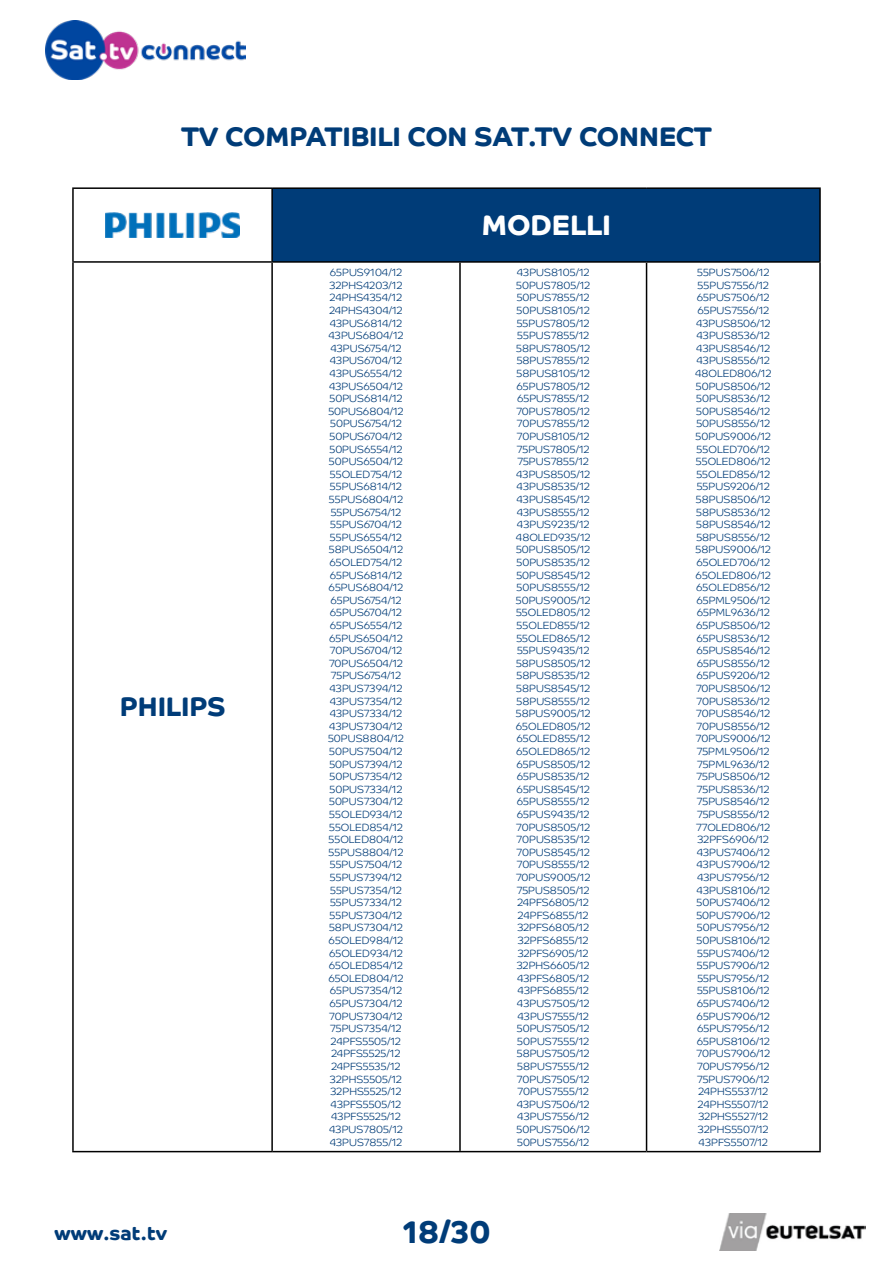
<style>
.page{position:relative;width:893px;height:1263px;background:#fff}
.page>*{position:absolute;margin:0;border:0;box-sizing:border-box;transform-origin:0 0}
.t1{font:700 31.5px "Co Headline";color:#003c78}
.t2{font:700 28.5px "Co Headline";color:#fff}
.t3{font:700 27px "Co Headline";color:#003c78}
.t4{font:700 19.5px "Co Headline";color:#003c78}
.t5{font:300 10.5px/12.6px "Co Headline";color:#003c78;text-align:center}
</style>
<div class="page">
<img style="left:719px;top:1213px;width:147px;height:37px">
<img style="left:46px;top:20px;width:199px;height:59px">
<div style="left:272px;top:188px;width:548px;height:74px;background:#003c78"></div>
<hr style="left:272px;top:187px;width:188px;height:2px;background:#000">
<hr style="left:460px;top:187px;width:186px;height:2px;background:#000">
<hr style="left:646px;top:187px;width:175px;height:2px;background:#000">
<hr style="left:819px;top:189px;width:2px;height:72px;background:#000">
<hr style="left:72px;top:263px;width:2px;height:888px;background:#000">
<hr style="left:272px;top:261px;width:188px;height:2px;background:#000">
<hr style="left:271px;top:263px;width:2px;height:888px;background:#000">
<hr style="left:460px;top:261px;width:186px;height:2px;background:#000">
<hr style="left:459px;top:263px;width:2px;height:888px;background:#000">
<hr style="left:646px;top:261px;width:175px;height:2px;background:#000">
<hr style="left:646px;top:263px;width:1px;height:888px;background:#000">
<hr style="left:819px;top:263px;width:2px;height:888px;background:#000">
<hr style="left:72px;top:1151px;width:200px;height:1px;background:#000">
<hr style="left:272px;top:1151px;width:188px;height:1px;background:#000">
<hr style="left:460px;top:1151px;width:186px;height:1px;background:#000">
<hr style="left:646px;top:1151px;width:175px;height:1px;background:#000">
<hr style="left:72px;top:189px;width:2px;height:72px;background:#000">
<hr style="left:72px;top:187px;width:200px;height:2px;background:#000">
<hr style="left:271px;top:189px;width:2px;height:72px;background:#000">
<hr style="left:72px;top:261px;width:200px;height:2px;background:#000">
<img style="left:106px;top:213px;width:134px;height:25px">
<h3 class="t3" style="left:181px;top:121px;width:532px">TV COMPATIBILI CON SAT.TV CONNECT</h3>
<h3 class="t3" style="left:120px;top:691px;width:107px">PHILIPS</h3>
<h3 class="t4" style="left:55px;top:1222px;width:114px">www.sat.tv</h3>
<h2 class="t2" style="left:481px;top:208px;width:131px">MODELLI</h2>
<p class="t5" style="left:328px;top:266px;width:77px">65PUS9104/12<br>32PHS4203/12<br>24PHS4354/12<br>24PHS4304/12<br>43PUS6814/12<br>43PUS6804/12<br>43PUS6754/12<br>43PUS6704/12<br>43PUS6554/12<br>43PUS6504/12<br>50PUS6814/12<br>50PUS6804/12<br>50PUS6754/12<br>50PUS6704/12<br>50PUS6554/12<br>50PUS6504/12<br>55OLED754/12<br>55PUS6814/12<br>55PUS6804/12<br>55PUS6754/12<br>55PUS6704/12<br>55PUS6554/12<br>58PUS6504/12<br>65OLED754/12<br>65PUS6814/12<br>65PUS6804/12<br>65PUS6754/12<br>65PUS6704/12<br>65PUS6554/12<br>65PUS6504/12<br>70PUS6704/12<br>70PUS6504/12<br>75PUS6754/12<br>43PUS7394/12<br>43PUS7354/12<br>43PUS7334/12<br>43PUS7304/12<br>50PUS8804/12<br>50PUS7504/12<br>50PUS7394/12<br>50PUS7354/12<br>50PUS7334/12<br>50PUS7304/12<br>55OLED934/12<br>55OLED854/12<br>55OLED804/12<br>55PUS8804/12<br>55PUS7504/12<br>55PUS7394/12<br>55PUS7354/12<br>55PUS7334/12<br>55PUS7304/12<br>58PUS7304/12<br>65OLED984/12<br>65OLED934/12<br>65OLED854/12<br>65OLED804/12<br>65PUS7354/12<br>65PUS7304/12<br>70PUS7304/12<br>75PUS7354/12<br>24PFS5505/12<br>24PFS5525/12<br>24PFS5535/12<br>32PHS5505/12<br>32PHS5525/12<br>43PFS5505/12<br>43PFS5525/12<br>43PUS7805/12<br>43PUS7855/12</p>
<p class="t5" style="left:516px;top:266px;width:76px;text-align:left">43PUS8105/12<br>50PUS7805/12<br>50PUS7855/12<br>50PUS8105/12<br>55PUS7805/12<br>55PUS7855/12<br>58PUS7805/12<br>58PUS7855/12<br>58PUS8105/12<br>65PUS7805/12<br>65PUS7855/12<br>70PUS7805/12<br>70PUS7855/12<br>70PUS8105/12<br>75PUS7805/12<br>75PUS7855/12<br>43PUS8505/12<br>43PUS8535/12<br>43PUS8545/12<br>43PUS8555/12<br>43PUS9235/12<br>48OLED935/12<br>50PUS8505/12<br>50PUS8535/12<br>50PUS8545/12<br>50PUS8555/12<br>50PUS9005/12<br>55OLED805/12<br>55OLED855/12<br>55OLED865/12<br>55PUS9435/12<br>58PUS8505/12<br>58PUS8535/12<br>58PUS8545/12<br>58PUS8555/12<br>58PUS9005/12<br>65OLED805/12<br>65OLED855/12<br>65OLED865/12<br>65PUS8505/12<br>65PUS8535/12<br>65PUS8545/12<br>65PUS8555/12<br>65PUS9435/12<br>70PUS8505/12<br>70PUS8535/12<br>70PUS8545/12<br>70PUS8555/12<br>70PUS9005/12<br>75PUS8505/12<br>24PFS6805/12<br>24PFS6855/12<br>32PFS6805/12<br>32PFS6855/12<br>32PFS6905/12<br>32PHS6605/12<br>43PFS6805/12<br>43PFS6855/12<br>43PUS7505/12<br>43PUS7555/12<br>50PUS7505/12<br>50PUS7555/12<br>58PUS7505/12<br>58PUS7555/12<br>70PUS7505/12<br>70PUS7555/12<br>43PUS7506/12<br>43PUS7556/12<br>50PUS7506/12<br>50PUS7556/12</p>
<p class="t5" style="left:695px;top:266px;width:78px">55PUS7506/12<br>55PUS7556/12<br>65PUS7506/12<br>65PUS7556/12<br>43PUS8506/12<br>43PUS8536/12<br>43PUS8546/12<br>43PUS8556/12<br>48OLED806/12<br>50PUS8506/12<br>50PUS8536/12<br>50PUS8546/12<br>50PUS8556/12<br>50PUS9006/12<br>55OLED706/12<br>55OLED806/12<br>55OLED856/12<br>55PUS9206/12<br>58PUS8506/12<br>58PUS8536/12<br>58PUS8546/12<br>58PUS8556/12<br>58PUS9006/12<br>65OLED706/12<br>65OLED806/12<br>65OLED856/12<br>65PML9506/12<br>65PML9636/12<br>65PUS8506/12<br>65PUS8536/12<br>65PUS8546/12<br>65PUS8556/12<br>65PUS9206/12<br>70PUS8506/12<br>70PUS8536/12<br>70PUS8546/12<br>70PUS8556/12<br>70PUS9006/12<br>75PML9506/12<br>75PML9636/12<br>75PUS8506/12<br>75PUS8536/12<br>75PUS8546/12<br>75PUS8556/12<br>77OLED806/12<br>32PFS6906/12<br>43PUS7406/12<br>43PUS7906/12<br>43PUS7956/12<br>43PUS8106/12<br>50PUS7406/12<br>50PUS7906/12<br>50PUS7956/12<br>50PUS8106/12<br>55PUS7406/12<br>55PUS7906/12<br>55PUS7956/12<br>55PUS8106/12<br>65PUS7406/12<br>65PUS7906/12<br>65PUS7956/12<br>65PUS8106/12<br>70PUS7906/12<br>70PUS7956/12<br>75PUS7906/12<br>24PHS5537/12<br>24PHS5507/12<br>32PHS5527/12<br>32PHS5507/12<br>43PFS5507/12</p>
<h1 class="t1" style="left:403px;top:1213px;width:89px">18/30</h1>
</div>
